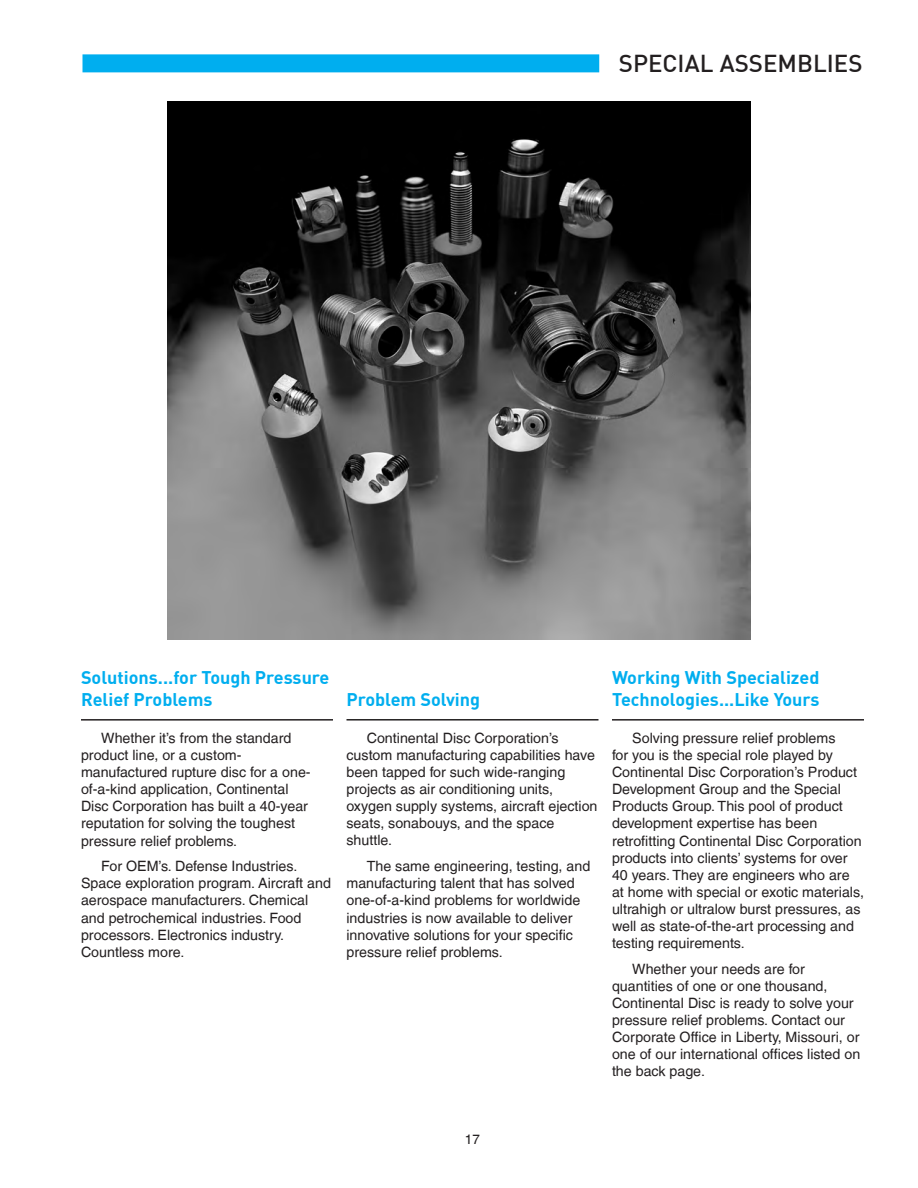
<style>
.page{position:relative;width:918px;height:1188px;background:#fff}
.page>*{position:absolute;margin:0;border:0;box-sizing:border-box;transform-origin:0 0}
.Text_Top_Page{font:500 24px "DIN";color:#231f20}
.Subhead_with_Rule{font:700 18px/21.6px "DIN";color:#00aeef}
.Text_Paragraph{font:14.25px/17.1px "Helvetica LT";color:#231f20}
.Text_Small{font:13.5px "Helvetica LT";color:#231f20}
</style>
<div class="page">
<div style="left:82px;top:54px;width:517px;height:18px;background:#00aeef"></div>
<hr style="left:81px;top:719px;width:252px;height:2px;background:#231f20">
<img style="left:167px;top:101px;width:584px;height:539px">
<hr style="left:346px;top:719px;width:252px;height:2px;background:#231f20">
<hr style="left:612px;top:719px;width:252px;height:2px;background:#231f20">
<p class="Text_Top_Page" style="left:619px;top:48px;width:245px">SPECIAL ASSEMBLIES</p>
<p class="Subhead_with_Rule" style="left:81px;top:666px;width:250px">Solutions...for Tough Pressure<br>Relief Problems</p>
<p class="Text_Paragraph" style="left:81px;top:729px;width:231px;text-indent:20px">Whether it’s from the standard product line, or a custom&shy;manufactured rupture disc for a one&shy;of-a-kind application, Continental Disc Corporation has built a 40-year reputation for solving the toughest pressure relief problems.</p>
<p class="Text_Paragraph" style="left:81px;top:858px;width:252px;text-indent:20px">For OEM’s. Defense Industries.<br>Space exploration program. Aircraft and aerospace manufacturers. Chemical and petrochemical industries. Food processors. Electronics industry.<br>Countless more.</p>
<p class="Subhead_with_Rule" style="left:346px;top:687px;width:135px">Problem Solving</p>
<p class="Text_Paragraph" style="left:347px;top:729px;width:253px;text-indent:20px">Continental Disc Corporation’s custom manufacturing capabilities have been tapped for such wide-ranging projects as air conditioning units, oxygen supply systems, aircraft ejection seats, sonabouys, and the space shuttle.</p>
<p class="Text_Paragraph" style="left:347px;top:858px;width:245px;text-indent:20px">The same engineering, testing, and manufacturing talent that has solved one-of-a-kind problems for worldwide industries is now available to deliver innovative solutions for your specific pressure relief problems.</p>
<p class="Subhead_with_Rule" style="left:612px;top:666px;width:209px">Working With Specialized<br>Technologies...Like Yours</p>
<p class="Text_Paragraph" style="left:612px;top:729px;width:254px;text-indent:20px">Solving pressure relief problems<br>for you is the special role played by Continental Disc Corporation’s Product Development Group and the Special Products Group. This pool of product development expertise has been retrofitting Continental Disc Corporation products into clients’ systems for over 40 years. They are engineers who are at home with special or exotic materials, ultrahigh or ultralow burst pressures, as well as state-of-the-art processing and testing requirements.</p>
<p class="Text_Paragraph" style="left:612px;top:960px;width:250px;text-indent:20px">Whether your needs are for quantities of one or one thousand, Continental Disc is ready to solve your pressure relief problems. Contact our Corporate Office in Liberty, Missouri, or one of our international offices listed on the back page.</p>
<p class="Text_Small" style="left:465px;top:1131px;width:17px">17</p>
</div>
